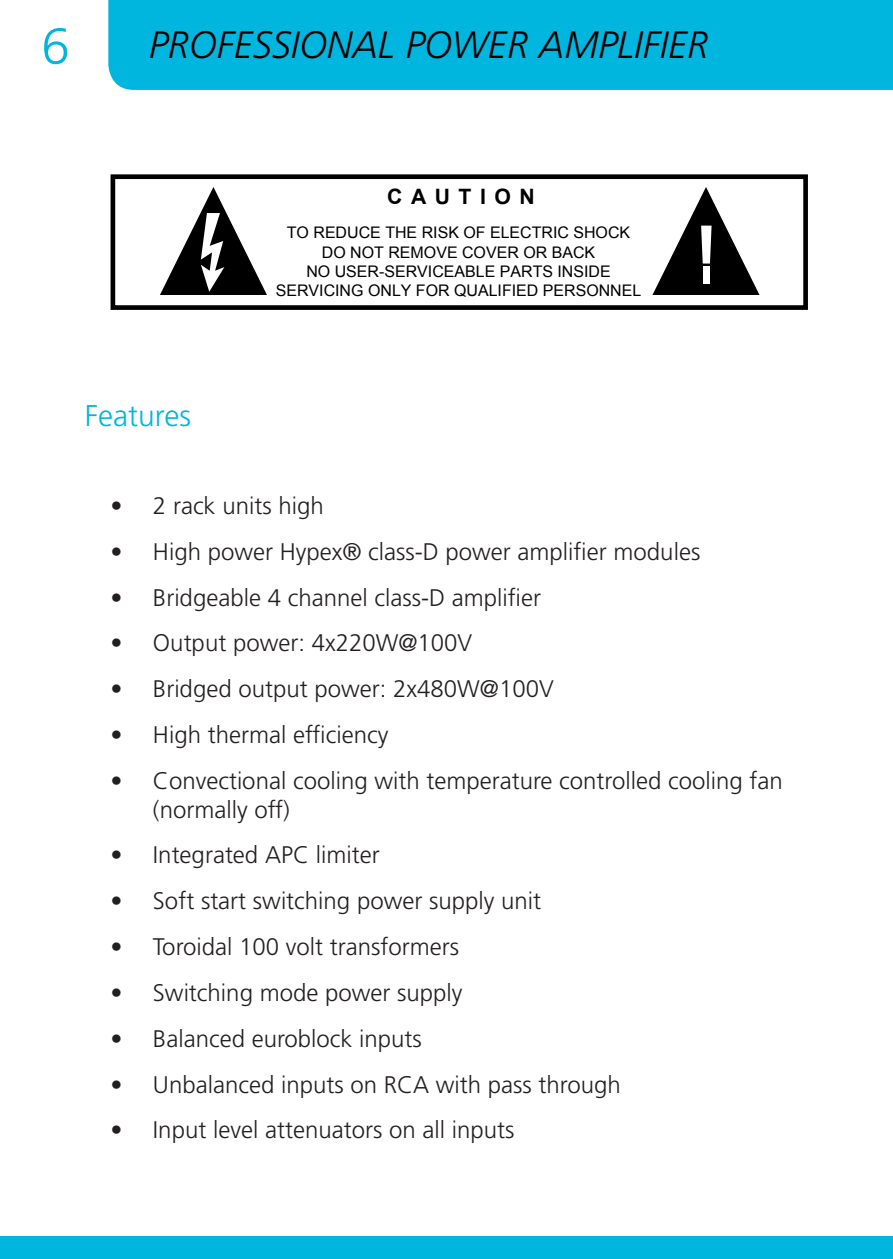
<style>
.page{position:relative;width:893px;height:1259px;background:#fff}
.page>*{position:absolute;margin:0;border:0;box-sizing:border-box;transform-origin:0 0}
.t1{font:300 51px "Frutiger LT Std";color:#00b6de}
.t2{font:italic 300 38.1px "Frutiger LT Std";color:#000}
.Title_Chapter{font:300 30px "Frutiger LT Std";color:#00b6de}
.t3{font:300 24px/28.8px "Frutiger LT Std";color:#231f20}
.t4{font:700 21.3px "Arial";letter-spacing:.4em;color:#000}
.t5{font:15.9px/19.2px "Arial";color:#000;text-align:center}
</style>
<div class="page">
<div style="left:108px;top:0;width:785px;height:90px;background:#00b6de"></div>
<div style="left:0;top:1236px;width:893px;height:23px;background:#00b6de"></div>
<div style="left:111px;top:174px;width:697px;height:136px;border:5px solid #000"></div>
<svg style="left:160px;top:187px;width:107px;height:108px"></svg>
<svg style="left:652px;top:187px;width:107px;height:108px"></svg>
<div style="left:703px;top:267px;width:7px;height:17px;background:#fff"></div>
<h1 class="t1" style="left:41px;top:17px;width:30px">6</h1>
<h2 class="t2" style="left:149px;top:23px;width:561px">PROFESSIONAL POWER AMPLIFIER</h2>
<p class="Title_Chapter" style="left:85px;top:398px;width:108px">Features</p>
<p class="t4" style="left:387px;top:182px;width:149px">CAUTION</p>
<p class="t5" style="left:276px;top:223px;width:367px">TO REDUCE THE RISK OF ELECTRIC SHOCK DO NOT REMOVE COVER OR BACK<br>NO USER-SERVICEABLE PARTS INSIDE SERVICING ONLY FOR QUALIFIED PERSONNEL</p>
<p class="t3" style="left:110px;top:491px;width:215px">• 2 rack units high</p>
<p class="t3" style="left:110px;top:537px;width:591px">• High power Hypex® class-D power amplifier modules</p>
<p class="t3" style="left:110px;top:583px;width:432px">• Bridgeable 4 channel class-D amplifier</p>
<p class="t3" style="left:110px;top:629px;width:363px">• Output power: 4x220W@100V</p>
<p class="t3" style="left:110px;top:675px;width:445px">• Bridged output power: 2x480W@100V</p>
<p class="t3" style="left:110px;top:720px;width:280px">• High thermal efficiency</p>
<p class="t3" style="left:153px;top:766px;width:631px;text-indent:-43px">• Convectional cooling with temperature controlled cooling fan (normally off)</p>
<p class="t3" style="left:110px;top:841px;width:271px">• Integrated APC limiter</p>
<p class="t3" style="left:110px;top:887px;width:432px">• Soft start switching power supply unit</p>
<p class="t3" style="left:110px;top:932px;width:350px">• Toroidal 100 volt transformers</p>
<p class="t3" style="left:110px;top:978px;width:353px">• Switching mode power supply</p>
<p class="t3" style="left:110px;top:1024px;width:313px">• Balanced euroblock inputs</p>
<p class="t3" style="left:110px;top:1070px;width:512px">• Unbalanced inputs on RCA with pass through</p>
<p class="t3" style="left:110px;top:1116px;width:405px">• Input level attenuators on all inputs</p>
</div>
